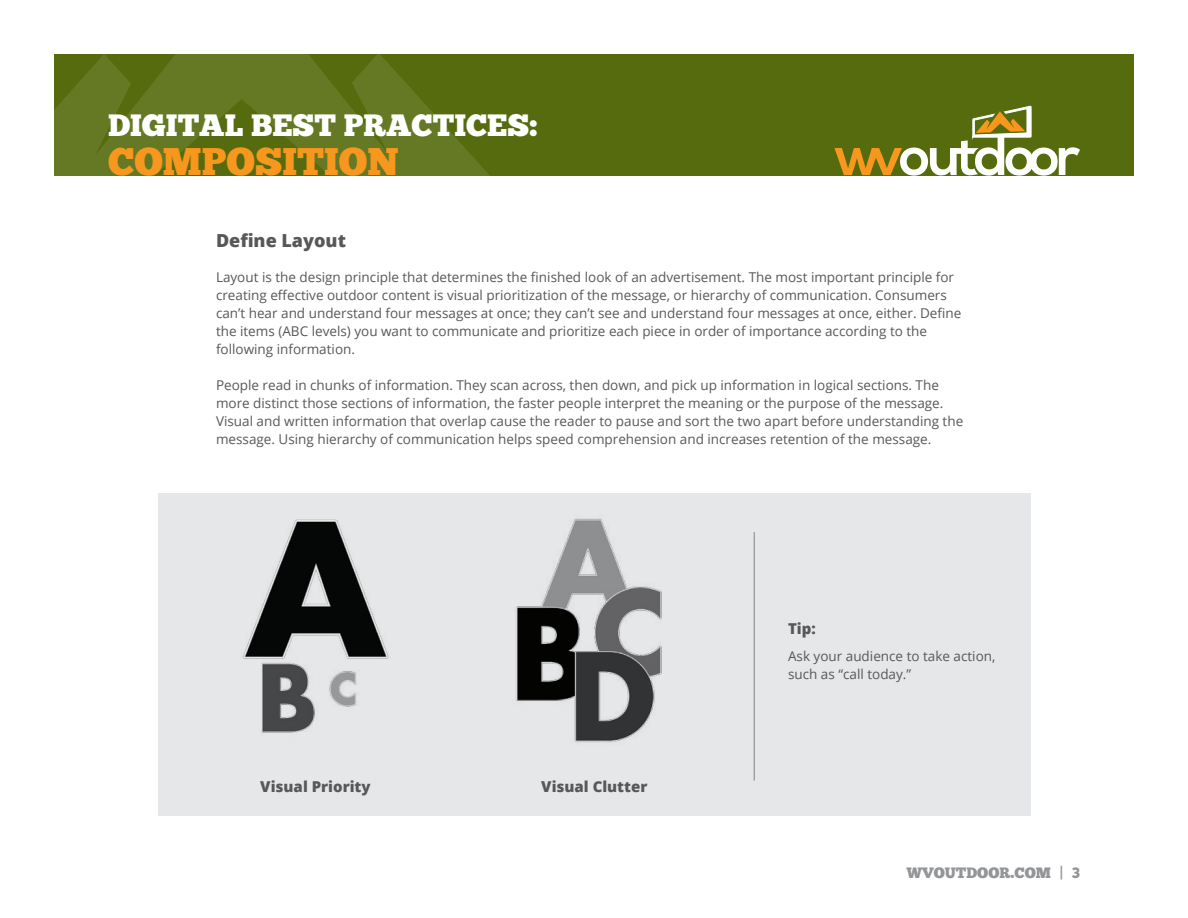
<style>
.page{position:relative;width:1188px;height:918px;background:#fff}
.page>*{position:absolute;margin:0;border:0;box-sizing:border-box;transform-origin:0 0}
.t1{font:38.55px "Chunk Five";color:#f7971d}
.t2{font:30.9px "Chunk Five";color:#fff}
.t3{font:800 18px "Open Sans";color:#57585a}
.t4{font:800 15px "Open Sans";color:#57585a}
.t5{font:15px "Chunk Five";color:#939598}
.t6{font:13.5px/18px "Open Sans";color:#57585a}
</style>
<div class="page">
<div style="left:54px;top:54px;width:1080px;height:122px;background:#556b0e"></div>
<svg style="left:834px;top:105px;width:246px;height:71px"></svg>
<svg style="left:54px;top:54px;width:436px;height:122px;fill:#657925"></svg>
<div style="left:158px;top:493px;width:872px;height:322px;background:#e6e7e9"></div>
<img style="left:242px;top:519px;width:147px;height:214px">
<img style="left:515px;top:518px;width:147px;height:225px">
<hr style="left:754px;top:532px;width:1px;height:249px;background:#808285">
<h2 class="t2" style="left:108px;top:107px;width:431px">DIGITAL BEST PRACTICES:</h2>
<h1 class="t1" style="left:108px;top:138px;width:292px">COMPOSITION</h1>
<h3 class="t3" style="left:216px;top:227px;width:131px">Define Layout</h3>
<p class="t6" style="left:216px;top:267px;width:747px">Layout is the design principle that determines the finished look of an advertisement. The most important principle for creating effective outdoor content is visual prioritization of the message, or hierarchy of communication. Consumers can’t hear and understand four messages at once; they can’t see and understand four messages at once, either. Define the items (ABC levels) you want to communicate and prioritize each piece in order of importance according to the following information.</p>
<p class="t6" style="left:216px;top:375px;width:749px">People read in chunks of information. They scan across, then down, and pick up information in logical sections. The more distinct those sections of information, the faster people interpret the meaning or the purpose of the message.<br>Visual and written information that overlap cause the reader to pause and sort the two apart before understanding the message. Using hierarchy of communication helps speed comprehension and increases retention of the message.</p>
<p class="t4" style="left:260px;top:775px;width:112px">Visual Priority</p>
<p class="t4" style="left:541px;top:775px;width:108px">Visual Clutter</p>
<p class="t4" style="left:788px;top:617px;width:29px">Tip:</p>
<p class="t6" style="left:788px;top:647px;width:209px">Ask your audience to take action, such as “call today.”</p>
<p class="t5" style="left:907px;top:863px;width:175px">WVOUTDOOR.COM | 3</p>
</div>
